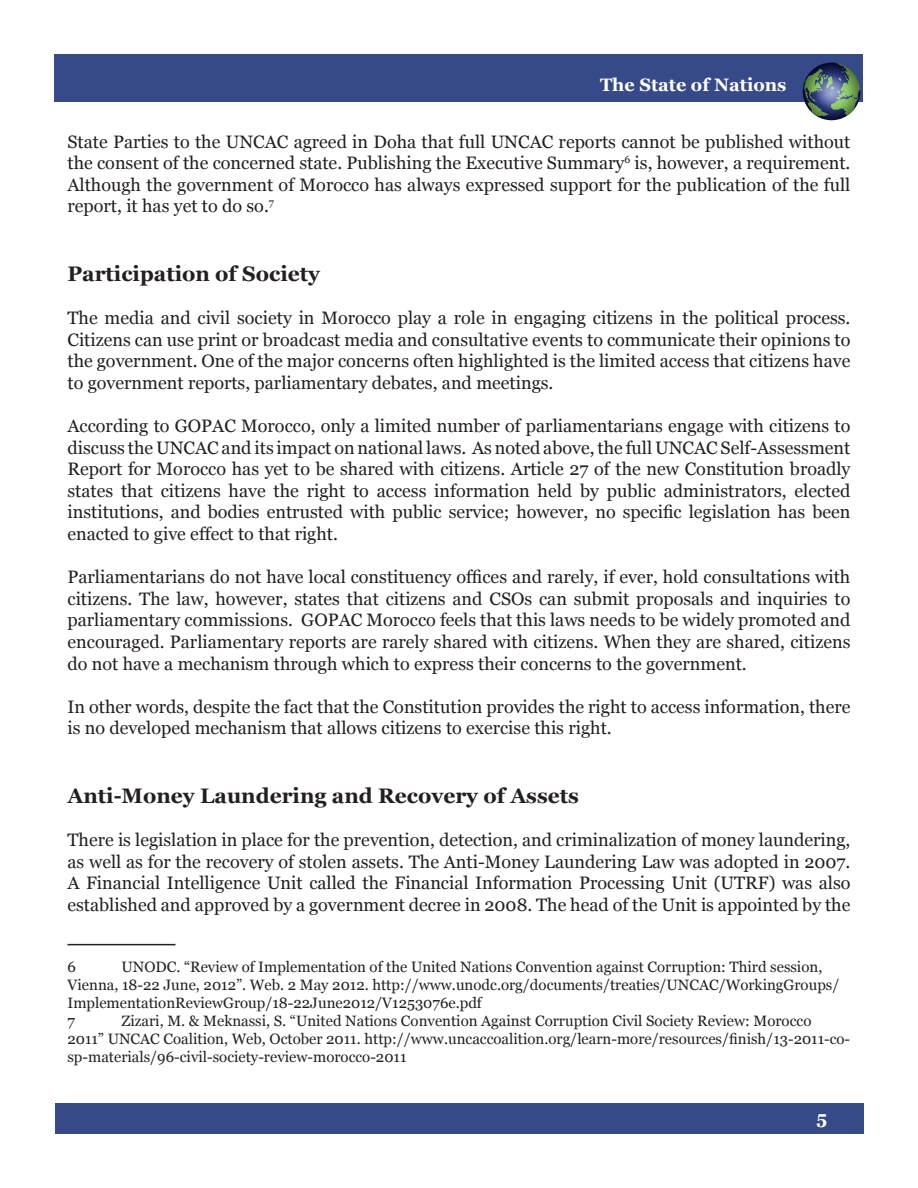
<style>
.page{position:relative;width:918px;height:1188px;background:#fff}
.page>*{position:absolute;margin:0;border:0;box-sizing:border-box;transform-origin:0 0}
.Heading_2{font:700 21px "Georgia";color:#231f20}
.Paragraph{font:700 21px "Georgia";color:#231f20}
.Paragraph-2{font:18px/21.6px "Georgia";color:#231f20;text-align:justify}
.t1{font:700 18px "Georgia";color:#fff}
.Footnote{font:15px/18px "Georgia";color:#231f20}
</style>
<div class="page">
<div style="left:55px;top:54px;width:808px;height:48px;background:#364988"></div>
<svg style="left:804px;top:63px;width:56px;height:53px"></svg>
<svg style="left:803px;top:63px;width:57px;height:57px;background:#506b66"></svg>
<div style="left:56px;top:1104px;width:808px;height:30px;background:#364988"></div>
<hr style="left:68px;top:944px;width:108px;height:1px;background:#231f20">
<p class="t1" style="left:600px;top:74px;width:188px">The State of Nations</p>
<p class="Paragraph-2" style="left:68px;top:131px;width:784px">State Parties to the UNCAC agreed in Doha that full UNCAC reports cannot be published without the consent of the concerned state. Publishing the Executive Summary<sup>6</sup> is, however, a requirement.<br>Although the government of Morocco has always expressed support for the publication of the full report, it has yet to do so.<sup>7</sup></p>
<p class="Paragraph" style="left:68px;top:260px;width:254px">Participation of Society</p>
<p class="Paragraph-2" style="left:68px;top:307px;width:785px">The media and civil society in Morocco play a role in engaging citizens in the political process.<br>Citizens can use print or broadcast media and consultative events to communicate their opinions to the government. One of the major concerns often highlighted is the limited access that citizens have to government reports, parliamentary debates, and meetings.</p>
<p class="Paragraph-2" style="left:68px;top:415px;width:785px">According to GOPAC Morocco, only a limited number of parliamentarians engage with citizens to discuss the UNCAC and its impact on national laws. As noted above, the full UNCAC Self-Assessment Report for Morocco has yet to be shared with citizens. Article 27 of the new Constitution broadly states that citizens have the right to access information held by public administrators, elected institutions, and bodies entrusted with public service; however, no specific legislation has been enacted to give effect to that right.</p>
<p class="Paragraph-2" style="left:68px;top:567px;width:784px">Parliamentarians do not have local constituency offices and rarely, if ever, hold consultations with citizens. The law, however, states that citizens and CSOs can submit proposals and inquiries to parliamentary commissions. GOPAC Morocco feels that this laws needs to be widely promoted and encouraged. Parliamentary reports are rarely shared with citizens. When they are shared, citizens do not have a mechanism through which to express their concerns to the government.</p>
<p class="Paragraph-2" style="left:68px;top:696px;width:784px">In other words, despite the fact that the Constitution provides the right to access information, there is no developed mechanism that allows citizens to exercise this right.</p>
<p class="Heading_2" style="left:68px;top:782px;width:513px">Anti-Money Laundering and Recovery of Assets</p>
<p class="Paragraph-2" style="left:68px;top:829px;width:784px">There is legislation in place for the prevention, detection, and criminalization of money laundering, as well as for the recovery of stolen assets. The Anti-Money Laundering Law was adopted in 2007.<br>A Financial Intelligence Unit called the Financial Information Processing Unit (UTRF) was also established and approved by a government decree in 2008. The head of the Unit is appointed by the</p>
<p class="Footnote" style="left:68px;top:958px;width:773px;text-indent:54px">UNODC. “Review of Implementation of the United Nations Convention against Corruption: Third session,<br>Vienna, 18-22 June, 2012”. Web. 2 May 2012. http://www.unodc.org/documents/treaties/UNCAC/WorkingGroups/<br>ImplementationReviewGroup/18-22June2012/V1253076e.pdf</p>
<p class="Footnote" style="left:68px;top:1012px;width:9px">7</p>
<p class="Footnote" style="left:68px;top:958px;width:10px">6</p>
<p class="Footnote" style="left:68px;top:1012px;width:784px;text-indent:54px">Zizari, M. &amp; Meknassi, S. “United Nations Convention Against Corruption Civil Society Review: Morocco<br>2011” UNCAC Coalition, Web, October 2011. http://www.uncaccoalition.org/learn-more/resources/finish/13-2011-co&shy;sp-materials/96-civil-society-review-morocco-2011</p>
<p class="t1" style="left:817px;top:1106px;width:12px">5</p>
</div>
